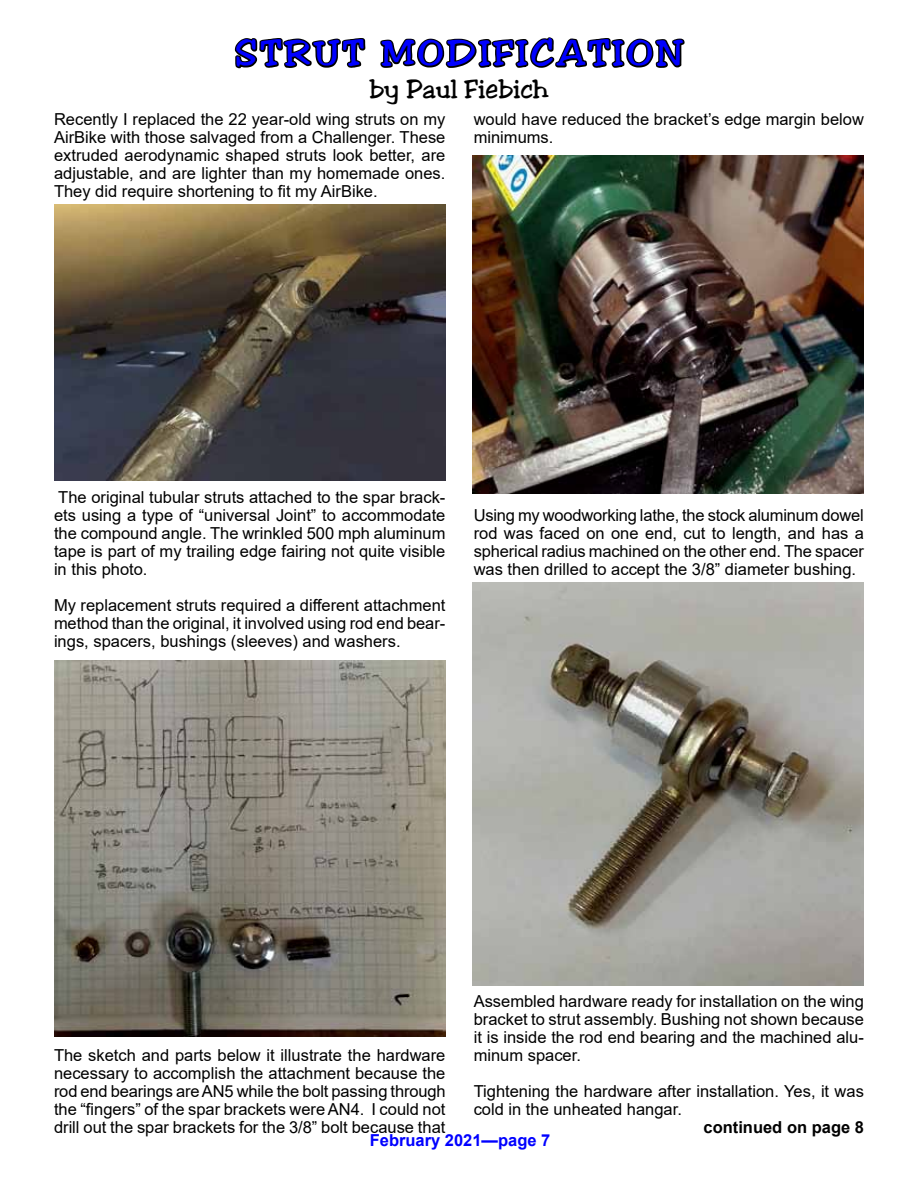
<style>
.page{position:relative;width:918px;height:1188px;background:#fff}
.page>*{position:absolute;margin:0;border:0;box-sizing:border-box;transform-origin:0 0}
.t1{font:36px "Jester";color:#00f;scale:1.09 1}
.t2{font:27px "Jester";color:#000}
.t3{font:16.5px/18px "Arial";color:#000;text-align:justify}
.t4{font:700 16.5px "Arial";color:#00f}
.t5{font:700 16.5px "Arial";color:#000}
</style>
<div class="page">
<img style="left:54px;top:204px;width:391px;height:277px">
<img style="left:54px;top:661px;width:392px;height:376px">
<img style="left:472px;top:156px;width:392px;height:337px">
<img style="left:472px;top:583px;width:392px;height:402px">
<svg style="left:234px;top:38px;width:132px;height:31px"></svg>
<svg style="left:380px;top:37px;width:306px;height:157px"></svg>
<h1 class="t1" style="left:235px;top:32px;width:24px">STR</h1>
<h1 class="t1" style="left:314px;top:32px;width:86px">UT MODIFICATION</h1>
<h2 class="t2" style="left:369px;top:73px;width:181px">BY PAUL FIEBICH</h2>
<p class="t3" style="left:54px;top:110px;width:393px">Recently I replaced the 22 year-old wing struts on my AirBike with those salvaged from a Challenger. These extruded aerodynamic shaped struts look better, are adjustable, and are lighter than my homemade ones.<br>They did require shortening to fit my AirBike.</p>
<p class="t3" style="left:474px;top:110px;width:392px">would have reduced the bracket’s edge margin below minimums.</p>
<p class="t3" style="left:54px;top:488px;width:393px">The original tubular struts attached to the spar brack&shy;ets using a type of “universal Joint” to accommodate the compound angle. The wrinkled 500 mph aluminum tape is part of my trailing edge fairing not quite visible in this photo.</p>
<p class="t3" style="left:54px;top:596px;width:393px">My replacement struts required a different attachment method than the original, it involved using rod end bear&shy;ings, spacers, bushings (sleeves) and washers.</p>
<p class="t3" style="left:474px;top:506px;width:392px">Using my woodworking lathe, the stock aluminum dowel rod was faced on one end, cut to length, and has a spherical radius machined on the other end. The spacer was then drilled to accept the 3/8” diameter bushing.</p>
<p class="t3" style="left:474px;top:992px;width:392px">Assembled hardware ready for installation on the wing bracket to strut assembly. Bushing not shown because it is inside the rod end bearing and the machined alu&shy;minum spacer.</p>
<p class="t3" style="left:474px;top:1082px;width:392px">Tightening the hardware after installation. Yes, it was cold in the unheated hangar.</p>
<p class="t3" style="left:54px;top:1046px;width:393px">The sketch and parts below it illustrate the hardware necessary to accomplish the attachment because the rod end bearings are AN5 while the bolt passing through the “fingers” of the spar brackets were AN4. I could not drill out the spar brackets for the 3/8” bolt because that</p>
<p class="t5" style="left:704px;top:1116px;width:162px">continued on page 8</p>
<p class="t4" style="left:370px;top:1129px;width:182px">February 2021—page 7</p>
</div>
